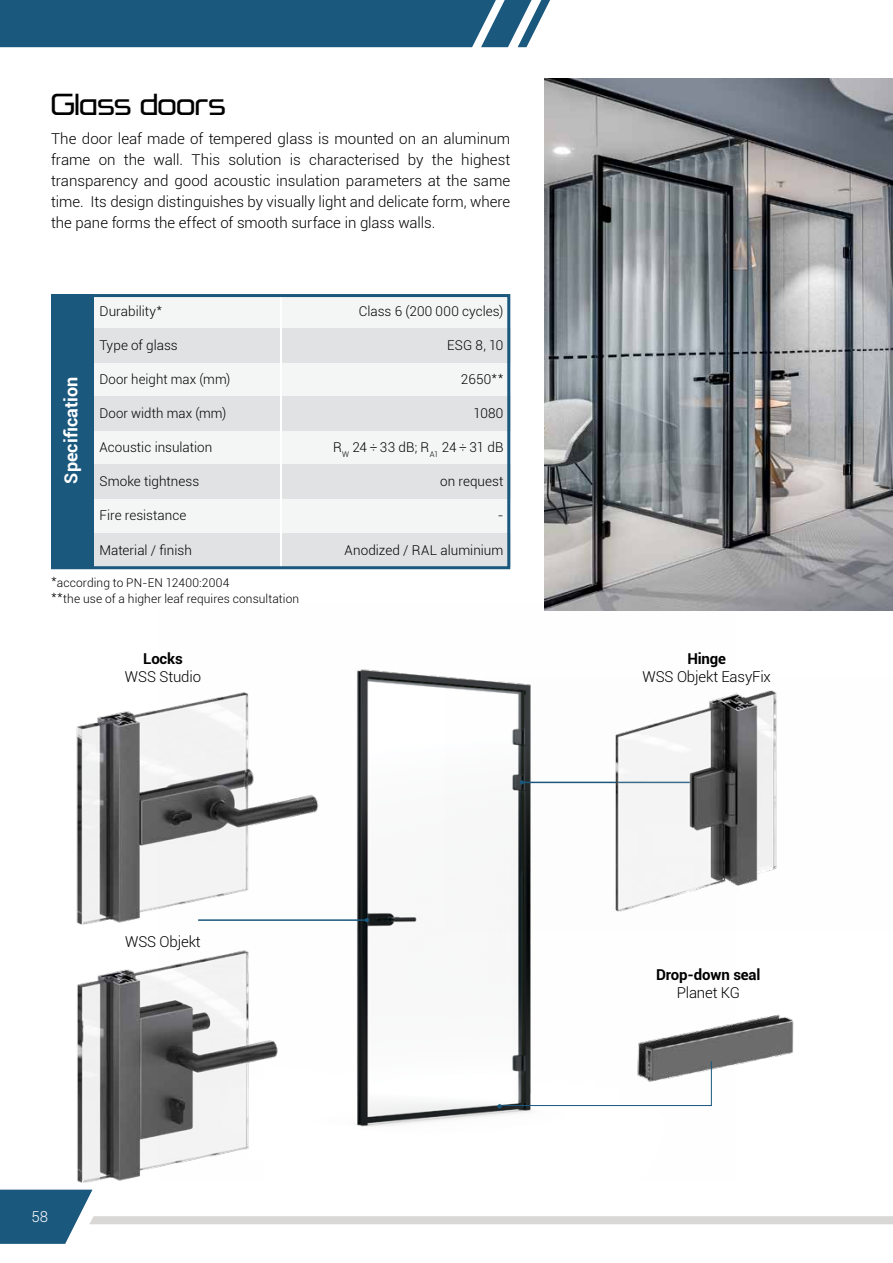
<style>
.page{position:relative;width:893px;height:1263px;background:#fff}
.page>*{position:absolute;margin:0;border:0;box-sizing:border-box;transform-origin:0 0}
.Paragraph_Style_1{font:36px "Formation Sans Regular PL";letter-spacing:-.005em;color:#000}
.Paragraph_Style_1-2{font:700 18px "Roboto";color:#fff}
.Paragraph_Style_1-3{font:300 15px/21px "Roboto";letter-spacing:-.01em;color:#000;text-align:justify}
.t1{font:700 15px "Roboto";letter-spacing:-.01em;color:#000}
.t2{font:300 15px "Roboto";color:#fff}
.Paragraph_Style_1-4{font:300 13.5px "Roboto";letter-spacing:.005em;color:#000}
.Paragraph_Style_1-5{font:300 12px "Roboto";letter-spacing:.01em;color:#000}
</style>
<div class="page">
<img style="left:77px;top:968px;width:81px;height:215px">
<img style="left:76px;top:710px;width:82px;height:215px">
<img style="left:158px;top:610px;width:576px;height:558px">
<img style="left:617px;top:1004px;width:177px;height:87px">
<div style="left:94px;top:532px;width:186px;height:34px;background:#e1e2e3"></div>
<div style="left:282px;top:532px;width:228px;height:34px;background:#e1e2e3"></div>
<div style="left:94px;top:498px;width:186px;height:34px;background:#f4f5f5"></div>
<div style="left:282px;top:498px;width:228px;height:34px;background:#f4f5f5"></div>
<div style="left:94px;top:294px;width:186px;height:34px;background:#f4f5f5"></div>
<div style="left:94px;top:362px;width:186px;height:34px;background:#f4f5f5"></div>
<div style="left:94px;top:430px;width:186px;height:34px;background:#f4f5f5"></div>
<div style="left:94px;top:328px;width:186px;height:34px;background:#e1e2e3"></div>
<div style="left:94px;top:396px;width:186px;height:34px;background:#e1e2e3"></div>
<div style="left:282px;top:294px;width:228px;height:34px;background:#f4f5f5"></div>
<div style="left:282px;top:362px;width:228px;height:34px;background:#f4f5f5"></div>
<div style="left:282px;top:430px;width:228px;height:34px;background:#f4f5f5"></div>
<div style="left:282px;top:328px;width:228px;height:34px;background:#e1e2e3"></div>
<div style="left:282px;top:396px;width:228px;height:34px;background:#e1e2e3"></div>
<div style="left:94px;top:464px;width:186px;height:34px;background:#e1e2e3"></div>
<div style="left:282px;top:464px;width:228px;height:34px;background:#e1e2e3"></div>
<div style="left:51px;top:294px;width:459px;height:275px;border:3px solid #1a587d"></div>
<div style="left:51px;top:294px;width:43px;height:272px;background:#1a587d"></div>
<img style="left:544px;top:79px;width:349px;height:531px">
<svg style="left:497px;top:1060px;width:215px;height:48px"></svg>
<hr style="left:198px;top:919px;width:169px;height:2px;background:#1a587d">
<svg style="left:365px;top:918px;width:4px;height:4px"></svg>
<img style="left:445px;top:677px;width:332px;height:253px">
<div style="left:0;top:0;width:550px;height:47px;background:#1a587d"></div>
<svg style="left:0;top:1189px;width:893px;height:55px"></svg>
<p class="Paragraph_Style_1" style="left:51px;top:79px;width:176px">Glass doors</p>
<p class="Paragraph_Style_1-3" style="left:51px;top:127px;width:461px">The door leaf made of tempered glass is mounted on an aluminum frame on the wall. This solution is characterised by the highest transparency and good acoustic insulation parameters at the same time. Its design distinguishes by visually light and delicate form, where the pane forms the effect of smooth surface in glass walls.</p>
<p class="Paragraph_Style_1-2" style="left:58px;top:483px;width:108px;rotate:-90deg">Specification</p>
<p class="Paragraph_Style_1-4" style="left:99px;top:302px;width:64px">Durability*</p>
<p class="Paragraph_Style_1-4" style="left:359px;top:302px;width:146px">Class 6 (200 000 cycles)</p>
<p class="Paragraph_Style_1-4" style="left:99px;top:336px;width:80px">Type of glass</p>
<p class="Paragraph_Style_1-4" style="left:447px;top:336px;width:58px">ESG 8, 10</p>
<p class="Paragraph_Style_1-4" style="left:99px;top:370px;width:133px">Door height max (mm)</p>
<p class="Paragraph_Style_1-4" style="left:461px;top:370px;width:44px">2650**</p>
<p class="Paragraph_Style_1-4" style="left:99px;top:404px;width:128px">Door width max (mm)</p>
<p class="Paragraph_Style_1-4" style="left:99px;top:438px;width:114px">Acoustic insulation</p>
<p class="Paragraph_Style_1-4" style="left:474px;top:404px;width:31px">1080</p>
<p class="Paragraph_Style_1-4" style="left:333px;top:438px;width:172px">R<sub>W</sub> 24 ÷ 33 dB; R<sub>A1</sub> 24 ÷ 31 dB</p>
<p class="Paragraph_Style_1-4" style="left:99px;top:472px;width:101px">Smoke tightness</p>
<p class="Paragraph_Style_1-4" style="left:440px;top:472px;width:65px">on request</p>
<p class="Paragraph_Style_1-4" style="left:99px;top:506px;width:89px">Fire resistance</p>
<p class="Paragraph_Style_1-4" style="left:498px;top:506px;width:7px">-</p>
<p class="Paragraph_Style_1-4" style="left:99px;top:541px;width:94px">Material / finish</p>
<p class="Paragraph_Style_1-4" style="left:345px;top:541px;width:160px">Anodized / RAL aluminium</p>
<p class="Paragraph_Style_1-5" style="left:51px;top:574px;width:180px"><sup>*</sup>according to PN-EN 12400:2004</p>
<p class="Paragraph_Style_1-5" style="left:51px;top:591px;width:250px"><sup>**</sup>the use of a higher leaf requires consultation</p>
<p class="t1" style="left:143px;top:648px;width:41px">Locks</p>
<p class="Paragraph_Style_1-3" style="left:125px;top:665px;width:78px">WSS Studio</p>
<p class="Paragraph_Style_1-3" style="left:125px;top:931px;width:77px">WSS Objekt</p>
<p class="t2" style="left:32px;top:1206px;width:18px">58</p>
<p class="t1" style="left:687px;top:648px;width:40px">Hinge</p>
<p class="Paragraph_Style_1-3" style="left:643px;top:665px;width:130px">WSS Objekt EasyFix</p>
<p class="t1" style="left:656px;top:964px;width:106px">Drop-down seal</p>
<p class="Paragraph_Style_1-3" style="left:677px;top:982px;width:65px">Planet KG</p>
</div>
